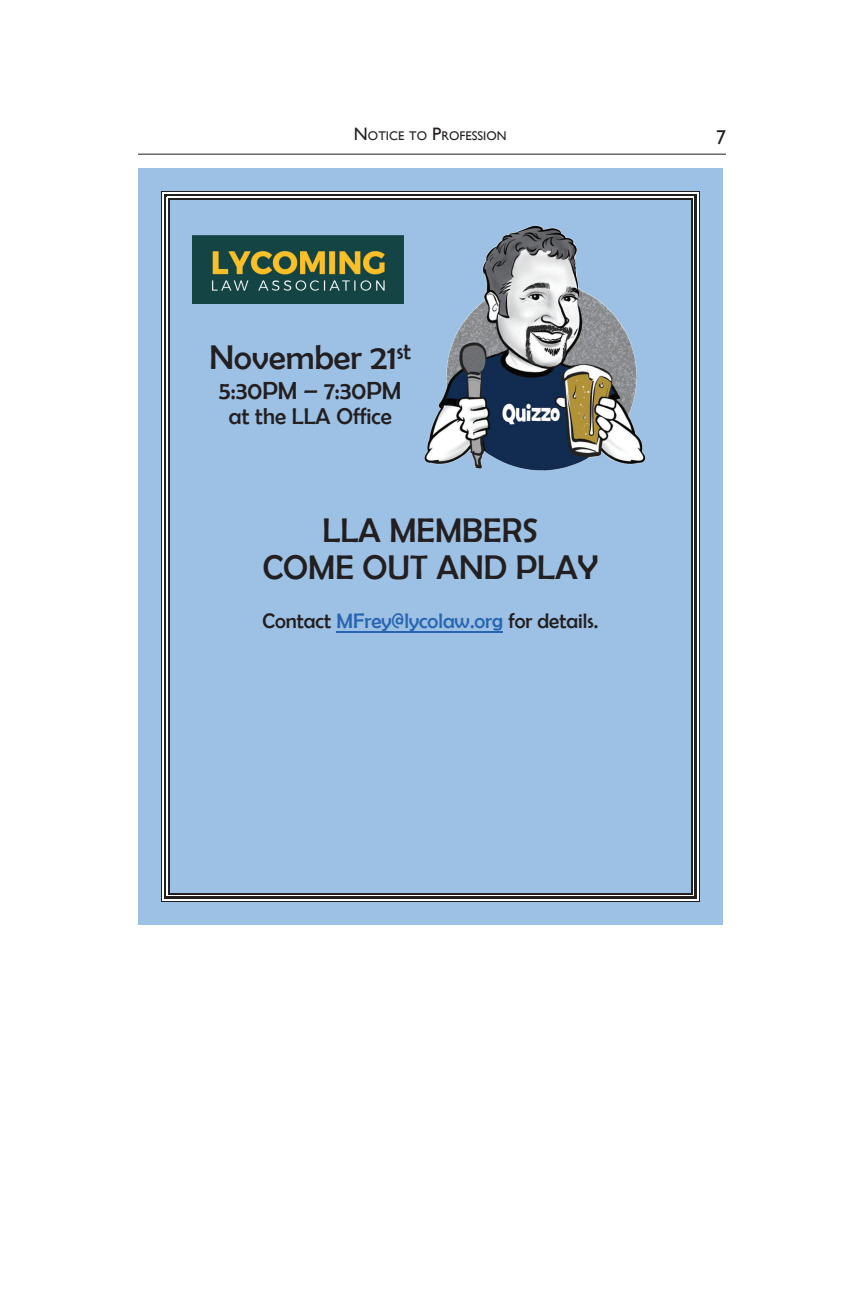
<style>
.page{position:relative;width:864px;height:1296px;background:#fff}
.page>*{position:absolute;margin:0;border:0;box-sizing:border-box;transform-origin:0 0}
.t1{font:34.4px/37.8px "Berlin Sans FB";color:#231f20;text-align:center}
.t2{font:24.8px "Berlin Sans FB";color:#231f20}
.t3{font:23px "Berlin Sans FB";color:#231f20}
.t4{font:21px "Berlin Sans FB";color:#231f20}
.t5{font:20px "Gill Sans";color:#231f20}
.t6{font:12.6px "Gill Sans";color:#231f20}
.s1{font-size:18px}
.s2{color:#2865b1}
</style>
<div class="page">
<hr style="left:138px;top:154px;width:588px;height:1px;background:#231f20">
<div style="left:138px;top:168px;width:585px;height:757px;background:#9dc1e4"></div>
<hr style="left:337px;top:631px;width:166px;height:1px;background:#2865b1">
<img style="left:424px;top:225px;width:222px;height:246px">
<img style="left:192px;top:235px;width:211px;height:68px">
<svg style="left:161px;top:191px;width:9px;height:9px"></svg>
<hr style="left:170px;top:191px;width:521px;height:1px;background:#231f20">
<hr style="left:170px;top:192px;width:521px;height:2px;background:#fff">
<hr style="left:170px;top:194px;width:521px;height:3px;background:#231f20">
<hr style="left:170px;top:197px;width:521px;height:1px;background:#fff">
<hr style="left:170px;top:198px;width:521px;height:2px;background:#231f20">
<svg style="left:691px;top:191px;width:9px;height:9px"></svg>
<hr style="left:161px;top:200px;width:1px;height:693px;background:#231f20">
<hr style="left:162px;top:200px;width:2px;height:693px;background:#fff">
<hr style="left:164px;top:200px;width:3px;height:693px;background:#231f20">
<hr style="left:167px;top:200px;width:1px;height:693px;background:#fff">
<hr style="left:168px;top:200px;width:2px;height:693px;background:#231f20">
<hr style="left:699px;top:200px;width:1px;height:693px;background:#231f20">
<hr style="left:697px;top:200px;width:2px;height:693px;background:#fff">
<hr style="left:694px;top:200px;width:3px;height:693px;background:#231f20">
<hr style="left:693px;top:200px;width:1px;height:693px;background:#fff">
<hr style="left:691px;top:200px;width:2px;height:693px;background:#231f20">
<svg style="left:161px;top:893px;width:9px;height:9px"></svg>
<hr style="left:170px;top:901px;width:521px;height:1px;background:#231f20">
<hr style="left:170px;top:899px;width:521px;height:2px;background:#fff">
<hr style="left:170px;top:896px;width:521px;height:3px;background:#231f20">
<hr style="left:170px;top:895px;width:521px;height:1px;background:#fff">
<hr style="left:170px;top:893px;width:521px;height:2px;background:#231f20">
<svg style="left:691px;top:893px;width:9px;height:9px"></svg>
<p class="t6" style="left:354px;top:128px;width:154px"><span class="s1">N</span>OTICE TO <span class="s1">P</span>ROFESSION</p>
<p class="t5" style="left:716px;top:125px;width:11px">7</p>
<p class="t1" style="left:210px;top:339px;width:203px">November 21<sup>st</sup></p>
<p class="t2" style="left:219px;top:376px;width:184px">5:30PM – 7:30PM</p>
<p class="t3" style="left:229px;top:404px;width:164px">at the LLA Office</p>
<p class="t1" style="left:263px;top:511px;width:336px">LLA MEMBERS<br>COME OUT AND PLAY</p>
<p class="t4" style="left:263px;top:610px;width:337px">Contact <span class="s2">MFrey@lycolaw.org</span> for details.</p>
</div>
